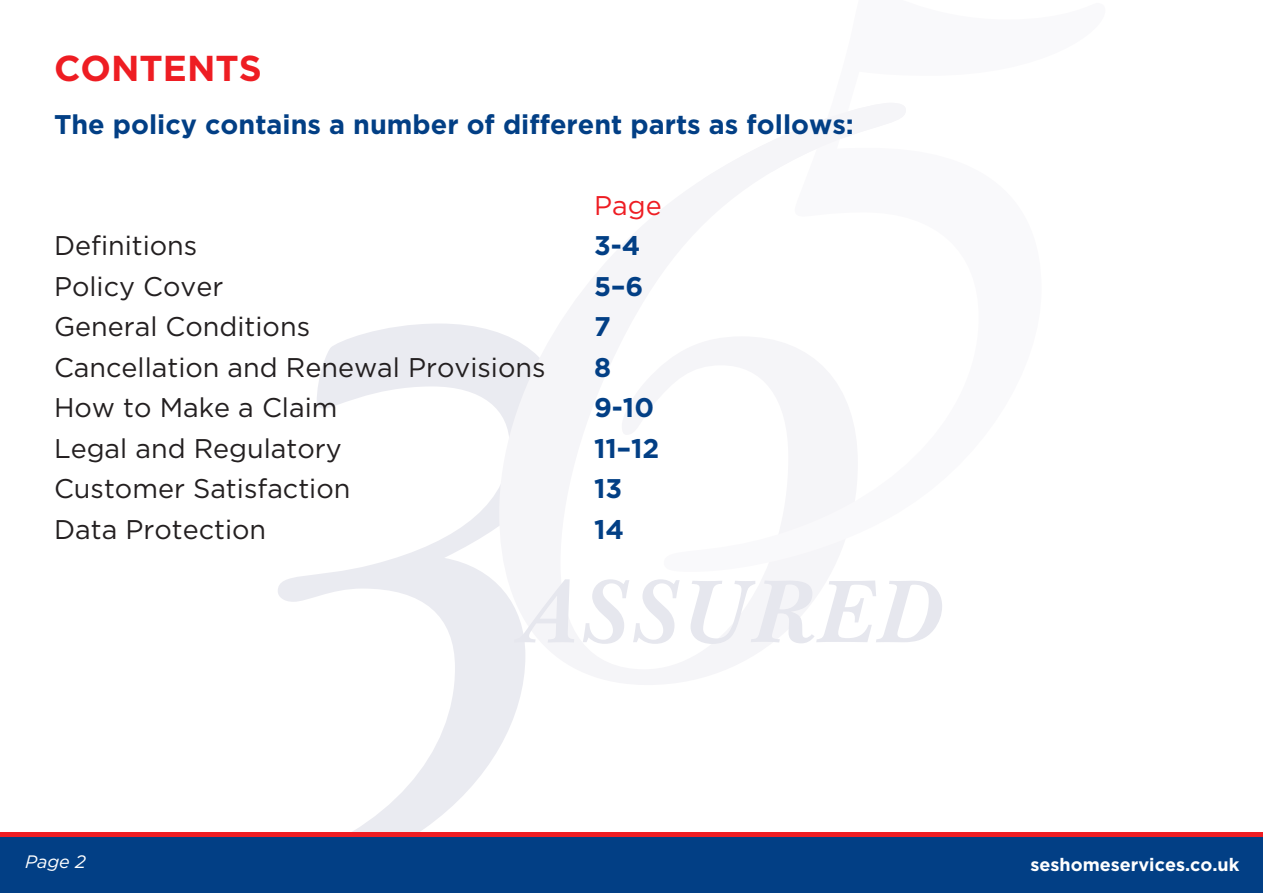
<style>
.page{position:relative;width:1263px;height:893px;background:#fff}
.page>*{position:absolute;margin:0;border:0;box-sizing:border-box;transform-origin:0 0}
.t1{font:700 36px "Gotham";color:#ee1d23}
.t2{font:27px "Gotham";color:#231f20}
.t3{font:700 27px "Gotham";color:#023f85}
.t4{font:27px "Gotham";color:#ee1d23}
.t5{font:700 18px "Gotham";color:#fff}
.t6{font:italic 18px "Gotham";color:#fff}
</style>
<div class="page">
<svg style="left:278px;top:324px;width:245px;height:508px"></svg>
<svg style="left:499px;top:324px;width:76px;height:361px;fill:#f5f5f8"></svg>
<svg style="left:514px;top:579px;width:60px;height:64px"></svg>
<svg style="left:583px;top:579px;width:97px;height:65px"></svg>
<svg style="left:690px;top:580px;width:252px;height:64px"></svg>
<div style="left:0;top:832px;width:1263px;height:61px;background:linear-gradient(to right,#ee1d23,#ee1d23)"></div>
<div style="left:0;top:838px;width:1263px;height:55px;background:#023f85"></div>
<p class="t1" style="left:54px;top:47px;width:209px">CONTENTS</p>
<p class="t3" style="left:54px;top:108px;width:801px">The policy contains a number of different parts as follows:</p>
<p class="t4" style="left:594px;top:190px;width:69px">Page</p>
<p class="t2" style="left:54px;top:231px;width:145px">Definitions</p>
<p class="t3" style="left:594px;top:230px;width:48px">3-4</p>
<p class="t2" style="left:54px;top:271px;width:171px">Policy Cover</p>
<p class="t3" style="left:594px;top:270px;width:51px">5–6</p>
<p class="t2" style="left:54px;top:312px;width:258px">General Conditions</p>
<p class="t3" style="left:594px;top:311px;width:18px">7</p>
<p class="t2" style="left:54px;top:352px;width:493px">Cancellation and Renewal Provisions</p>
<p class="t3" style="left:594px;top:351px;width:19px">8</p>
<p class="t2" style="left:54px;top:393px;width:285px">How to Make a Claim</p>
<p class="t3" style="left:594px;top:392px;width:61px">9-10</p>
<p class="t2" style="left:54px;top:433px;width:289px">Legal and Regulatory</p>
<p class="t3" style="left:594px;top:432px;width:67px">11–12</p>
<p class="t2" style="left:54px;top:474px;width:298px">Customer Satisfaction</p>
<p class="t3" style="left:594px;top:473px;width:30px">13</p>
<p class="t2" style="left:54px;top:514px;width:214px">Data Protection</p>
<p class="t3" style="left:594px;top:513px;width:31px">14</p>
<p class="t6" style="left:25px;top:852px;width:62px">Page 2</p>
<p class="t5" style="left:1030px;top:854px;width:210px">seshomeservices.co.uk</p>
</div>
